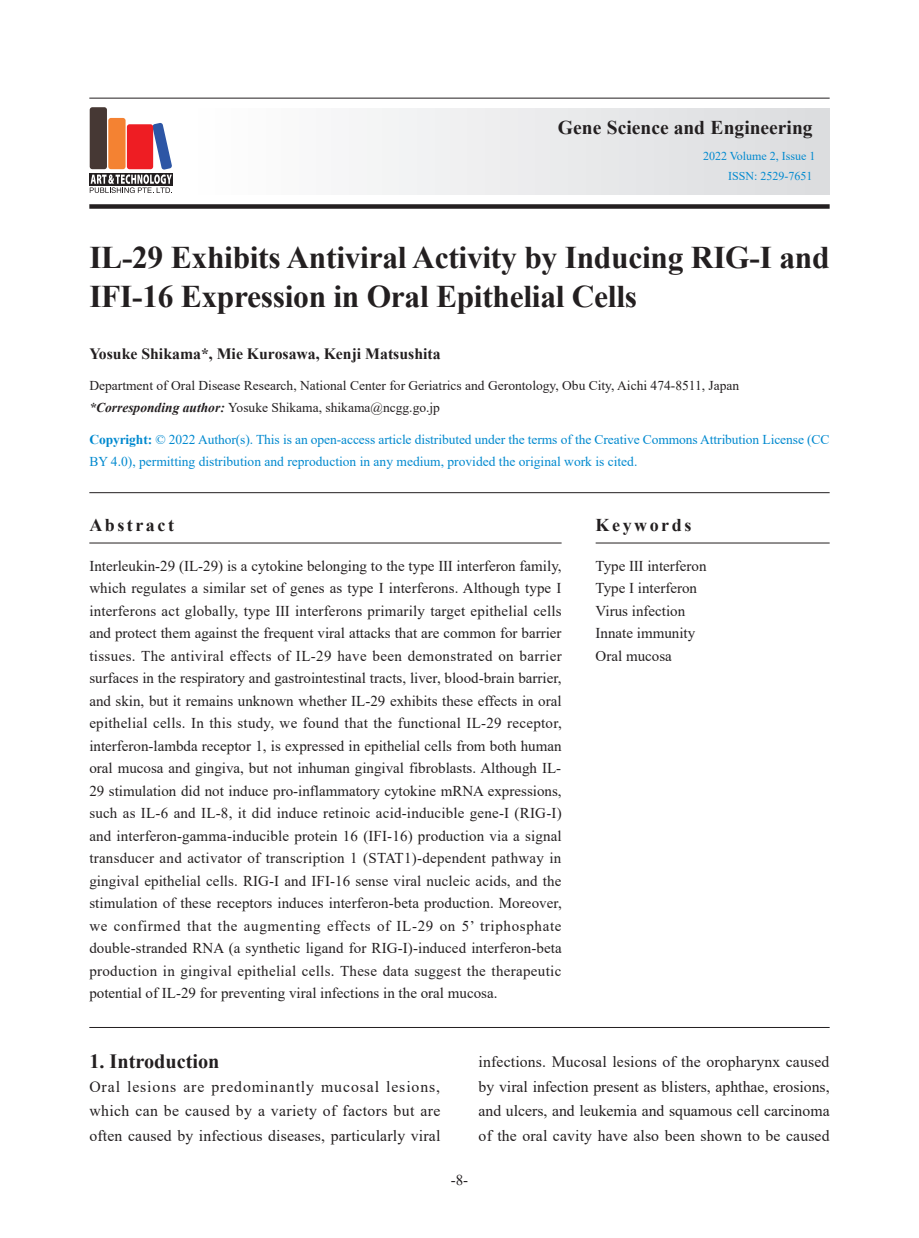
<style>
.page{position:relative;width:919px;height:1238px;background:#fff}
.page>*{position:absolute;margin:0;border:0;box-sizing:border-box;transform-origin:0 0}
.t1{font:700 31.5px/39px "Times New Roman";letter-spacing:-.01em;color:#231f20}
.t2{font:700 20.25px "Times New Roman";color:#231f20}
.t3{font:700 19.5px "Times New Roman";color:#231f20}
.t4{font:700 18px "Times New Roman";letter-spacing:.14em;color:#231f20}
.t5{font:15.75px/24.8px "Times New Roman";letter-spacing:.01em;color:#231f20;text-align:justify}
.t6{font:700 15.75px "Times New Roman";color:#231f20}
.t7{font:15px/22.5px "Times New Roman";color:#231f20;text-align:justify}
.t8{font:13.5px/22.5px "Times New Roman";letter-spacing:-.005em;color:#0089cf}
.t9{font:13.5px/22.5px "Times New Roman";color:#231f20}
.t10{font:12px/19.5px "Times New Roman";color:#0089cf;text-align:right}
.s1{font-weight:700;font-style:italic}
.s2{font-weight:700}
</style>
<div class="page">
<div style="left:187px;top:108px;width:642px;height:87px;background:linear-gradient(to right,#fff,#dbdcdf)"></div>
<div style="left:89px;top:204px;width:740px;height:5px;background:#231f20"></div>
<hr style="left:89px;top:98px;width:740px;height:1px;background:#231f20">
<div style="left:90px;top:107px;width:17px;height:62px;background:#463834;border-radius:3px"></div>
<div style="left:108px;top:118px;width:17px;height:51px;background:#f48232;border-radius:3px"></div>
<div style="left:89px;top:173px;width:83px;height:12px;background:#231f20"></div>
<svg style="left:90px;top:123px;width:82px;height:70px"></svg>
<hr style="left:89px;top:492px;width:740px;height:1px;background:#231f20">
<hr style="left:89px;top:1027px;width:740px;height:1px;background:#231f20">
<hr style="left:89px;top:542px;width:472px;height:1px;background:#231f20">
<hr style="left:595px;top:542px;width:234px;height:1px;background:#231f20">
<h3 class="t3" style="left:557px;top:114px;width:256px">Gene Science and Engineering</h3>
<p class="t10" style="left:703px;top:146px;width:114px">2022 Volume 2, Issue 1<br>ISSN: 2529-7651</p>
<h1 class="t1" style="left:89px;top:237px;width:741px">IL-29 Exhibits Antiviral Activity by Inducing RIG-I and<br>IFI-16 Expression in Oral Epithelial Cells</h1>
<p class="t6" style="left:89px;top:342px;width:353px">Yosuke Shikama*, Mie Kurosawa, Kenji Matsushita</p>
<p class="t9" style="left:89px;top:374px;width:651px">Department of Oral Disease Research, National Center for Geriatrics and Gerontology, Obu City, Aichi 474-8511, Japan <span class="s1">*Corresponding author:</span> Yosuke Shikama, shikama@ncgg.go.jp</p>
<p class="t8" style="left:89px;top:427px;width:741px"><span class="s2">Copyright:</span> © 2022 Author(s). This is an open-access article distributed under the terms of the Creative Commons Attribution License (CC<br>BY 4.0), permitting distribution and reproduction in any medium, provided the original work is cited.</p>
<p class="t4" style="left:89px;top:512px;width:86px">Abstract</p>
<p class="t7" style="left:89px;top:554px;width:474px">Interleukin-29 (IL-29) is a cytokine belonging to the type Ⅲ interferon family, which regulates a similar set of genes as type Ⅰ interferons. Although type Ⅰ interferons act globally, type Ⅲ interferons primarily target epithelial cells and protect them against the frequent viral attacks that are common for barrier tissues. The antiviral effects of IL-29 have been demonstrated on barrier surfaces in the respiratory and gastrointestinal tracts, liver, blood-brain barrier, and skin, but it remains unknown whether IL-29 exhibits these effects in oral epithelial cells. In this study, we found that the functional IL-29 receptor, interferon-lambda receptor 1, is expressed in epithelial cells from both human oral mucosa and gingiva, but not inhuman gingival fibroblasts. Although IL-29 stimulation did not induce pro-inflammatory cytokine mRNA expressions, such as IL-6 and IL-8, it did induce retinoic acid-inducible gene-I (RIG-I) and interferon-gamma-inducible protein 16 (IFI-16) production via a signal transducer and activator of transcription 1 (STAT1)-dependent pathway in gingival epithelial cells. RIG-I and IFI-16 sense viral nucleic acids, and the stimulation of these receptors induces interferon-beta production. Moreover, we confirmed that the augmenting effects of IL-29 on 5’ triphosphate double-stranded RNA (a synthetic ligand for RIG-I)-induced interferon-beta production in gingival epithelial cells. These data suggest the therapeutic potential of IL-29 for preventing viral infections in the oral mucosa.</p>
<p class="t4" style="left:595px;top:512px;width:97px">Keywords</p>
<p class="t7" style="left:595px;top:554px;width:112px;text-align:left">Type Ⅲ interferon<br>Type Ⅰ interferon<br>Virus infection<br>Innate immunity<br>Oral mucosa</p>
<h2 class="t2" style="left:89px;top:1046px;width:132px">1. Introduction</h2>
<p class="t5" style="left:89px;top:1073px;width:352px">Oral lesions are predominantly mucosal lesions, which can be caused by a variety of factors but are often caused by infectious diseases, particularly viral</p>
<p class="t5" style="left:478px;top:1048px;width:352px">infections. Mucosal lesions of the oropharynx caused by viral infection present as blisters, aphthae, erosions, and ulcers, and leukemia and squamous cell carcinoma of the oral cavity have also been shown to be caused</p>
<p class="t7" style="left:450px;top:1167px;width:19px">-8-</p>
</div>
